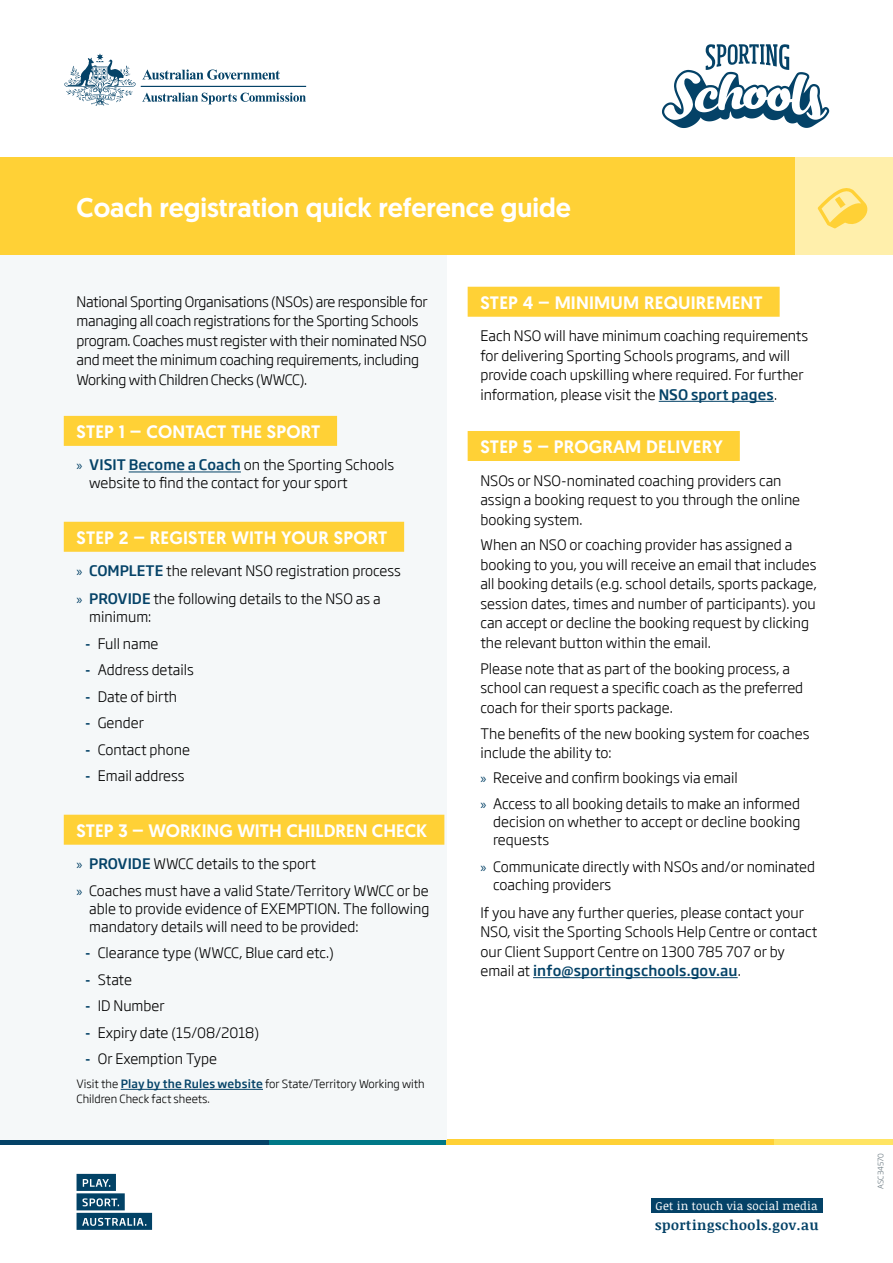
<style>
.page{position:relative;width:893px;height:1263px;background:#fff}
.page>*{position:absolute;margin:0;border:0;box-sizing:border-box;transform-origin:0 0}
.SS_Main_heading{font:500 27px "Geomanist";color:#fff}
.SS_Sub_head_BOX{font:500 18px "Geomanist";letter-spacing:.01em;color:#fff}
.SS_BODY_9_5{font:300 14.25px/19.5px "Soho Gothic Std";color:#000}
.SS_BODY_9_5-2{font:300 14.25px/19.5px "Soho Gothic Std";letter-spacing:-.02em;color:#000}
.t1{font:700 13.8px "Noticia Text";letter-spacing:.04em;color:#044267}
.t2{font:11.7px "Noticia Text";letter-spacing:.015em;color:#fff}
.SS_BODY_sml_7_5{font:300 11.25px/15px "Soho Gothic Std";color:#000}
.t3{font:300 7.5px "Soho Gothic Std";color:#67767e}
.s1{font-family:"Myriad Pro";font-weight:400;color:#044267}
.s2{font-weight:500;color:#044267}
</style>
<div class="page">
<svg style="left:142px;top:70px;width:138px;height:10px"></svg>
<svg style="left:64px;top:53px;width:72px;height:53px"></svg>
<hr style="left:141px;top:86px;width:165px;height:1px;background:#044267">
<svg style="left:142px;top:93px;width:164px;height:11px"></svg>
<svg style="left:662px;top:44px;width:167px;height:84px"></svg>
<svg style="left:77px;top:1174px;width:75px;height:56px"></svg>
<div style="left:651px;top:1199px;width:171px;height:14px;background:#044267"></div>
<div style="left:0;top:1139px;width:269px;height:6px;background:#044267"></div>
<div style="left:269px;top:1139px;width:177px;height:6px;background:#007887"></div>
<div style="left:509px;top:1139px;width:384px;height:6px;background:#ffe463"></div>
<div style="left:446px;top:1139px;width:328px;height:6px;background:#ffd136"></div>
<div style="left:0;top:255px;width:446px;height:884px;background:#f5f8f9"></div>
<div style="left:0;top:158px;width:893px;height:97px;background:#ffd136"></div>
<div style="left:64px;top:416px;width:273px;height:30px;background:#ffd136"></div>
<hr style="left:129px;top:472px;width:112px;height:1px;background:#044267">
<div style="left:64px;top:522px;width:340px;height:30px;background:#ffd136"></div>
<div style="left:64px;top:815px;width:380px;height:30px;background:#ffd136"></div>
<hr style="left:121px;top:1089px;width:142px;height:1px;background:#044267">
<div style="left:468px;top:287px;width:312px;height:30px;background:#ffd136"></div>
<hr style="left:659px;top:401px;width:115px;height:1px;background:#044267">
<div style="left:468px;top:431px;width:272px;height:30px;background:#ffd136"></div>
<hr style="left:533px;top:977px;width:205px;height:1px;background:#044267">
<div style="left:795px;top:158px;width:98px;height:97px;background:#ffefab"></div>
<svg style="left:818px;top:188px;width:50px;height:40px"></svg>
<p class="SS_Main_heading" style="left:77px;top:190px;width:496px">Coach registration quick reference guide</p>
<p class="SS_BODY_9_5-2" style="left:77px;top:292px;width:353px">National Sporting Organisations (NSOs) are responsible for managing all coach registrations for the Sporting Schools program. Coaches must register with their nominated NSO and meet the minimum coaching requirements, including Working with Children Checks (WWCC).</p>
<p class="SS_Sub_head_BOX" style="left:77px;top:420px;width:245px">STEP 1 – CONTACT THE SPORT</p>
<p class="SS_BODY_9_5" style="left:89px;top:456px;width:306px;line-height:18px;text-indent:-13px"><span class="s1">»</span> <span class="s2">VISIT Become a Coach</span> on the Sporting Schools website to find the contact for your sport</p>
<p class="SS_Sub_head_BOX" style="left:77px;top:526px;width:312px">STEP 2 – REGISTER WITH YOUR SPORT</p>
<p class="SS_BODY_9_5" style="left:77px;top:561px;width:326px"><span class="s1">»</span> <span class="s2">COMPLETE</span> the relevant NSO registration process</p>
<p class="SS_BODY_9_5" style="left:89px;top:590px;width:293px;line-height:18px;text-indent:-13px"><span class="s1">»</span> <span class="s2">PROVIDE</span> the following details to the NSO as a minimum:</p>
<p class="SS_BODY_9_5" style="left:85px;top:634px;width:75px"><span class="s2">-</span> Full name</p>
<p class="SS_BODY_9_5" style="left:85px;top:661px;width:110px"><span class="s2">-</span> Address details</p>
<p class="SS_BODY_9_5" style="left:85px;top:687px;width:94px"><span class="s2">-</span> Date of birth</p>
<p class="SS_BODY_9_5" style="left:85px;top:714px;width:60px"><span class="s2">-</span> Gender</p>
<p class="SS_BODY_9_5" style="left:85px;top:740px;width:107px"><span class="s2">-</span> Contact phone</p>
<p class="SS_BODY_9_5" style="left:85px;top:767px;width:101px"><span class="s2">-</span> Email address</p>
<p class="SS_Sub_head_BOX" style="left:77px;top:819px;width:352px">STEP 3 – WORKING WITH CHILDREN CHECK</p>
<p class="SS_BODY_9_5" style="left:77px;top:854px;width:241px"><span class="s1">»</span> <span class="s2">PROVIDE</span> WWCC details to the sport</p>
<p class="SS_BODY_9_5" style="left:89px;top:882px;width:341px;line-height:18px;text-align:justify;text-indent:-13px"><span class="s1">»</span> Coaches must have a valid State/Territory WWCC or be able to provide evidence of EXEMPTION. The following mandatory details will need to be provided:</p>
<p class="SS_BODY_9_5" style="left:85px;top:943px;width:250px"><span class="s2">-</span> Clearance type (WWCC, Blue card etc.)</p>
<p class="SS_BODY_9_5" style="left:85px;top:970px;width:48px"><span class="s2">-</span> State</p>
<p class="SS_BODY_9_5" style="left:85px;top:996px;width:81px"><span class="s2">-</span> ID Number</p>
<p class="SS_BODY_9_5" style="left:85px;top:1023px;width:176px"><span class="s2">-</span> Expiry date (15/08/2018)</p>
<p class="SS_BODY_9_5" style="left:85px;top:1049px;width:133px"><span class="s2">-</span> Or Exemption Type</p>
<p class="SS_BODY_sml_7_5" style="left:77px;top:1076px;width:350px">Visit the <span class="s2">Play by the Rules website</span> for State/Territory Working with<br>Children Check fact sheets.</p>
<p class="SS_Sub_head_BOX" style="left:480px;top:291px;width:284px">STEP 4 – MINIMUM REQUIREMENT</p>
<p class="SS_BODY_9_5" style="left:480px;top:326px;width:329px">Each NSO will have minimum coaching requirements for delivering Sporting Schools programs, and will provide coach upskilling where required. For further information, please visit the <span class="s2">NSO sport pages</span>.</p>
<p class="SS_Sub_head_BOX" style="left:480px;top:435px;width:244px">STEP 5 – PROGRAM DELIVERY</p>
<p class="SS_BODY_9_5" style="left:480px;top:471px;width:321px">NSOs or NSO-nominated coaching providers can assign a booking request to you through the online booking system.</p>
<p class="SS_BODY_9_5" style="left:480px;top:536px;width:338px">When an NSO or coaching provider has assigned a booking to you, you will receive an email that includes all booking details (e.g. school details, sports package, session dates, times and number of participants). you can accept or decline the booking request by clicking the relevant button within the email.</p>
<p class="SS_BODY_9_5" style="left:480px;top:659px;width:324px">Please note that as part of the booking process, a school can request a specific coach as the preferred coach for their sports package.</p>
<p class="SS_BODY_9_5" style="left:480px;top:724px;width:331px">The benefits of the new booking system for coaches include the ability to:</p>
<p class="SS_BODY_9_5" style="left:480px;top:768px;width:259px"><span class="s1">»</span> Receive and confirm bookings via email</p>
<p class="SS_BODY_9_5" style="left:493px;top:795px;width:309px;line-height:18px;text-align:justify;text-indent:-13px"><span class="s1">»</span> Access to all booking details to make an informed decision on whether to accept or decline booking requests</p>
<p class="SS_BODY_9_5" style="left:493px;top:858px;width:323px;line-height:18px;text-indent:-13px"><span class="s1">»</span> Communicate directly with NSOs and/or nominated coaching providers</p>
<p class="SS_BODY_9_5" style="left:480px;top:903px;width:338px">If you have any further queries, please contact your NSO, visit the Sporting Schools Help Centre or contact our Client Support Centre on 1300 785 707 or by email at <span class="s2">info@sportingschools.gov.au</span>.</p>
<p class="t2" style="left:655px;top:1197px;width:164px">Get in touch via social media</p>
<p class="t1" style="left:655px;top:1215px;width:165px">sportingschools.gov.au</p>
<p class="t3" style="left:876px;top:1188px;width:37px;rotate:-90deg">ASC34570</p>
</div>
